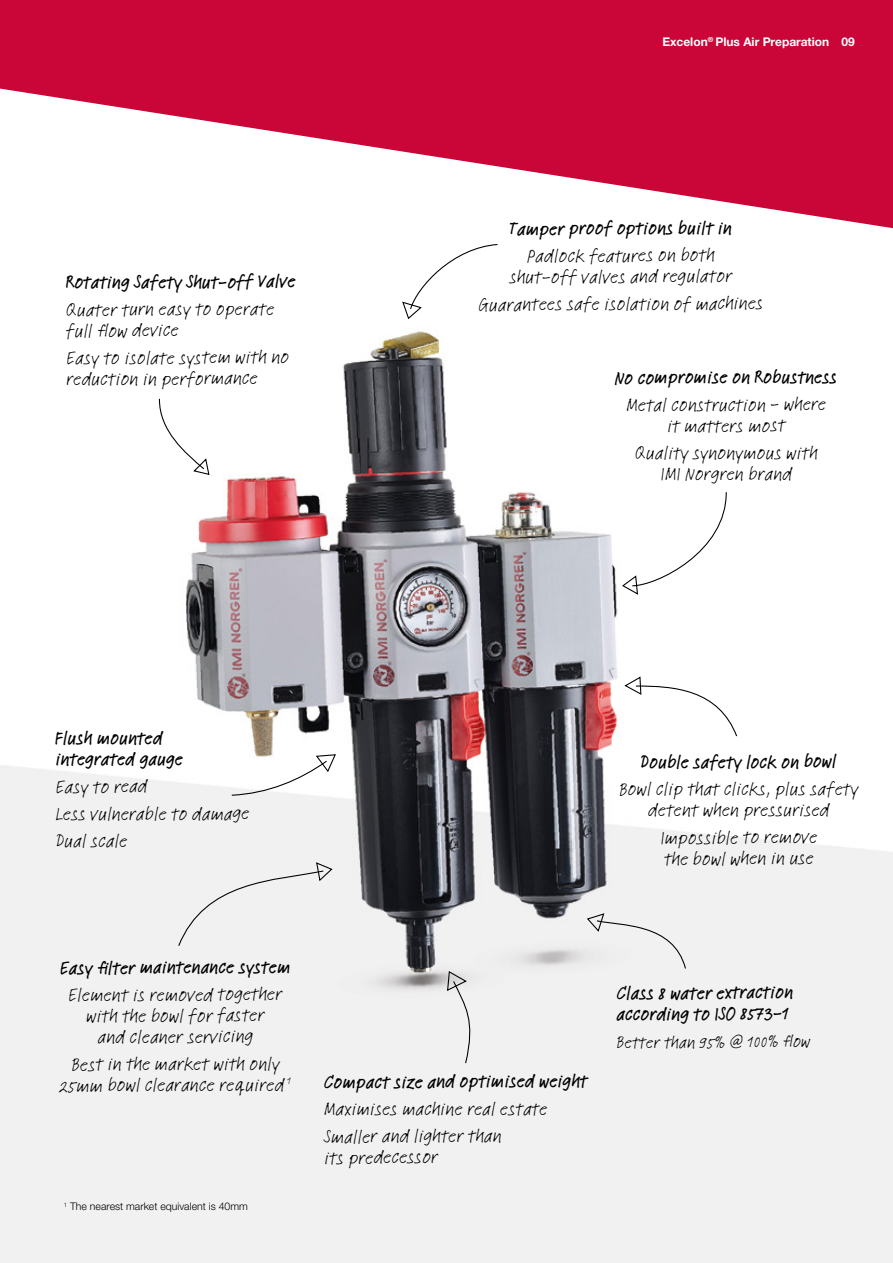
<style>
.page{position:relative;width:893px;height:1263px;background:#fff}
.page>*{position:absolute;margin:0;border:0;box-sizing:border-box;transform-origin:0 0}
.t1{font:19.5px/21px "Feltpen LTCE";color:#000;text-align:center}
.t2{font:500 19.5px/21px "Feltpen LTCE";color:#000}
.t3{font:18px "Feltpen LTCE";color:#000}
.t4{font:700 12px "Helvetica Neue LTW1 G";color:#fff}
.t5{font:300 10.5px "Helvetica Neue LTW1 G";color:#000}
</style>
<div class="page">
<img style="left:0;top:228px;width:893px;height:1035px">
<svg style="left:0;top:0;width:893px;height:228px;fill:#ca0538"></svg>
<svg style="left:621px;top:491px;width:106px;height:105px"></svg>
<div style="left:586px;top:912px;width:101px;height:58px;background:#f1f1f1"></div>
<svg style="left:401px;top:243px;width:98px;height:77px"></svg>
<svg style="left:623px;top:676px;width:115px;height:61px"></svg>
<div style="left:177px;top:861px;width:157px;height:86px;background:#f1f1f1"></div>
<svg style="left:158px;top:398px;width:52px;height:78px"></svg>
<svg style="left:231px;top:753px;width:106px;height:43px"></svg>
<svg style="left:446px;top:970px;width:30px;height:94px"></svg>
<p class="t2" style="left:66px;top:271px;width:231px">Rotating Safety Shut-off Valve</p>
<p class="t1" style="left:66px;top:298px;width:210px;text-align:left">Quater turn easy to operate full flow device</p>
<p class="t1" style="left:66px;top:347px;width:225px;text-align:left">Easy to isolate system with no reduction in performance</p>
<p class="t4" style="left:662px;top:34px;width:194px">Excelon<sup>®</sup> Plus Air Preparation 09</p>
<p class="t2" style="left:509px;top:218px;width:224px">Tamper proof options built in</p>
<p class="t1" style="left:509px;top:245px;width:224px">Padlock features on both shut-off valves and regulator</p>
<p class="t1" style="left:478px;top:293px;width:286px">Guarantees safe isolation of machines</p>
<p class="t2" style="left:615px;top:367px;width:224px">No compromise on Robustness</p>
<p class="t1" style="left:626px;top:394px;width:201px">Metal construction - where it matters most</p>
<p class="t1" style="left:635px;top:442px;width:184px">Quality synonymous with<br>IMI Norgren brand</p>
<p class="t2" style="left:55px;top:727px;width:129px">Flush mounted integrated gauge</p>
<p class="t1" style="left:55px;top:772px;width:195px;line-height:27.5px;text-align:left">Easy to read<br>Less vulnerable to damage<br>Dual scale</p>
<p class="t2" style="left:641px;top:751px;width:197px">Double safety lock on bowl</p>
<p class="t1" style="left:619px;top:778px;width:241px">Bowl clip that clicks, plus safety detent when pressurised</p>
<p class="t1" style="left:660px;top:827px;width:159px;text-align:left">Impossible to remove the bowl when in use</p>
<p class="t2" style="left:60px;top:957px;width:232px">Easy filter maintenance system</p>
<p class="t1" style="left:68px;top:984px;width:215px">Element is removed together with the bowl for faster<br>and cleaner servicing</p>
<p class="t1" style="left:60px;top:1053px;width:232px">Best in the market with only<br>25mm bowl clearance required <sup>1</sup></p>
<p class="t5" style="left:64px;top:1200px;width:186px"><sup>1</sup> The nearest market equivalent is 40mm</p>
<p class="t2" style="left:324px;top:1071px;width:265px">Compact size and optimised weight</p>
<p class="t1" style="left:324px;top:1095px;width:225px;line-height:27.5px;text-align:left">Maximises machine real estate<br>Smaller and lighter than</p>
<p class="t1" style="left:324px;top:1146px;width:115px">its predecessor</p>
<p class="t2" style="left:616px;top:982px;width:178px">Class 8 water extraction according to ISO 8573-1</p>
<p class="t3" style="left:617px;top:1030px;width:195px">Better than 95% @ 100% flow</p>
</div>
